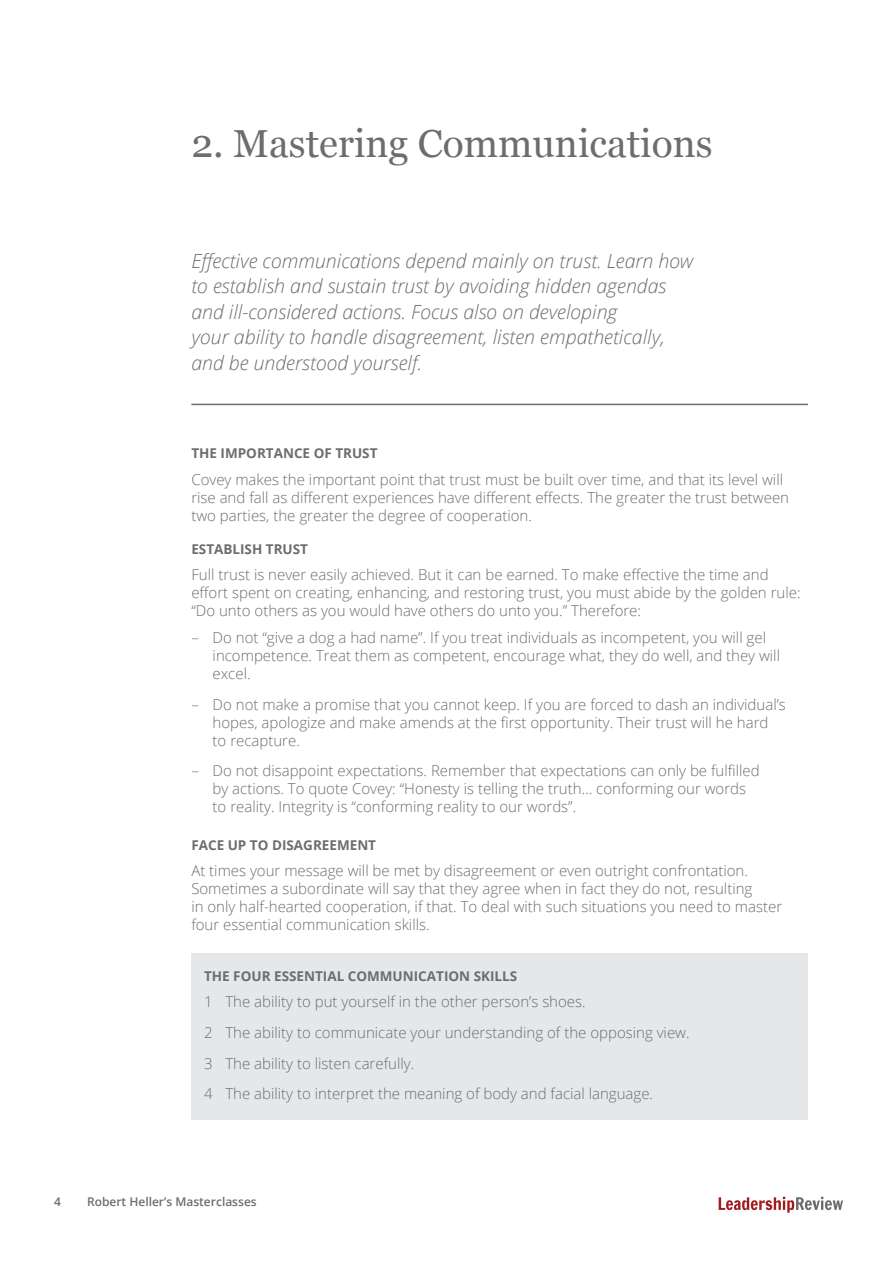
<style>
.page{position:relative;width:893px;height:1263px;background:#fff}
.page>*{position:absolute;margin:0;border:0;box-sizing:border-box;transform-origin:0 0}
.t1{font:39px "Georgia";color:#6c6d70}
.intro{font:italic 300 19.5px/25.5px "Open Sans";color:#6c6d70}
.body{font:300 15px/18px "Open Sans";color:#6c6d70}
.buls{font:300 15px/18px "Open Sans";color:#6c6d70}
.feature_buls{font:300 15px "Open Sans";color:#6c6d70}
.feature_buls_last{font:300 15px "Open Sans";color:#6c6d70}
.h_feature{font:700 13.5px "Open Sans";color:#6c6d70}
.t2{font:600 12px "Open Sans";color:#6c6d70}
</style>
<div class="page">
<svg style="left:719px;top:1197px;width:124px;height:16px"></svg>
<hr style="left:191px;top:404px;width:617px;height:1px;background:#6c6d70">
<div style="left:191px;top:953px;width:617px;height:48px;background:#e6e7e9"></div>
<div style="left:191px;top:983px;width:617px;height:45px;background:#e6e7e9"></div>
<div style="left:191px;top:1014px;width:617px;height:44px;background:#e6e7e9"></div>
<div style="left:191px;top:1044px;width:617px;height:45px;background:#e6e7e9"></div>
<div style="left:191px;top:1075px;width:617px;height:45px;background:#e6e7e9"></div>
<p class="t1" style="left:191px;top:115px;width:523px">2. Mastering Communications</p>
<p class="intro" style="left:191px;top:247px;width:504px">Effective communications depend mainly on trust. Learn how to establish and sustain trust by avoiding hidden agendas and ill-considered actions. Focus also on developing<br>your ability to handle disagreement, listen empathetically, and be understood yourself.</p>
<p class="h_feature" style="left:191px;top:444px;width:188px">THE IMPORTANCE OF TRUST</p>
<p class="body" style="left:191px;top:470px;width:599px">Covey makes the important point that trust must be built over time, and that its level will rise and fall as different experiences have different effects. The greater the trust between two parties, the greater the degree of cooperation.</p>
<p class="h_feature" style="left:191px;top:539px;width:118px">ESTABLISH TRUST</p>
<p class="body" style="left:191px;top:565px;width:611px">Full trust is never easily achieved. But it can be earned. To make effective the time and effort spent on creating, enhancing, and restoring trust, you must abide by the golden rule: “Do unto others as you would have others do unto you.” Therefore:</p>
<p class="buls" style="left:213px;top:628px;width:569px;text-indent:-21px">– Do not “give a dog a had name”. If you treat individuals as incompetent, you will gel incompetence. Treat them as competent, encourage what, they do well, and they will excel.</p>
<p class="buls" style="left:213px;top:695px;width:575px;text-indent:-21px">– Do not make a promise that you cannot keep. If you are forced to dash an individual’s hopes, apologize and make amends at the first opportunity. Their trust will he hard to recapture.</p>
<p class="buls" style="left:213px;top:761px;width:549px;text-indent:-21px">– Do not disappoint expectations. Remember that expectations can only be fulfilled by actions. To quote Covey: “Honesty is telling the truth… conforming our words to reality. Integrity is “conforming reality to our words”.</p>
<p class="h_feature" style="left:191px;top:835px;width:186px">FACE UP TO DISAGREEMENT</p>
<p class="body" style="left:191px;top:861px;width:592px">At times your message will be met by disagreement or even outright confrontation.<br>Sometimes a subordinate will say that they agree when in fact they do not, resulting<br>in only half-hearted cooperation, if that. To deal with such situations you need to master four essential communication skills.</p>
<p class="h_feature" style="left:204px;top:966px;width:315px">THE FOUR ESSENTIAL COMMUNICATION SKILLS</p>
<p class="feature_buls" style="left:204px;top:991px;width:383px">1 The ability to put yourself in the other person’s shoes.</p>
<p class="feature_buls" style="left:204px;top:1022px;width:487px">2 The ability to communicate your understanding of the opposing view.</p>
<p class="feature_buls" style="left:204px;top:1053px;width:212px">3 The ability to listen carefully.</p>
<p class="feature_buls_last" style="left:204px;top:1084px;width:451px">4 The ability to interpret the meaning of body and facial language.</p>
<p class="t2" style="left:54px;top:1193px;width:8px">4</p>
<p class="t2" style="left:87px;top:1193px;width:171px">Robert Heller’s Masterclasses</p>
</div>
